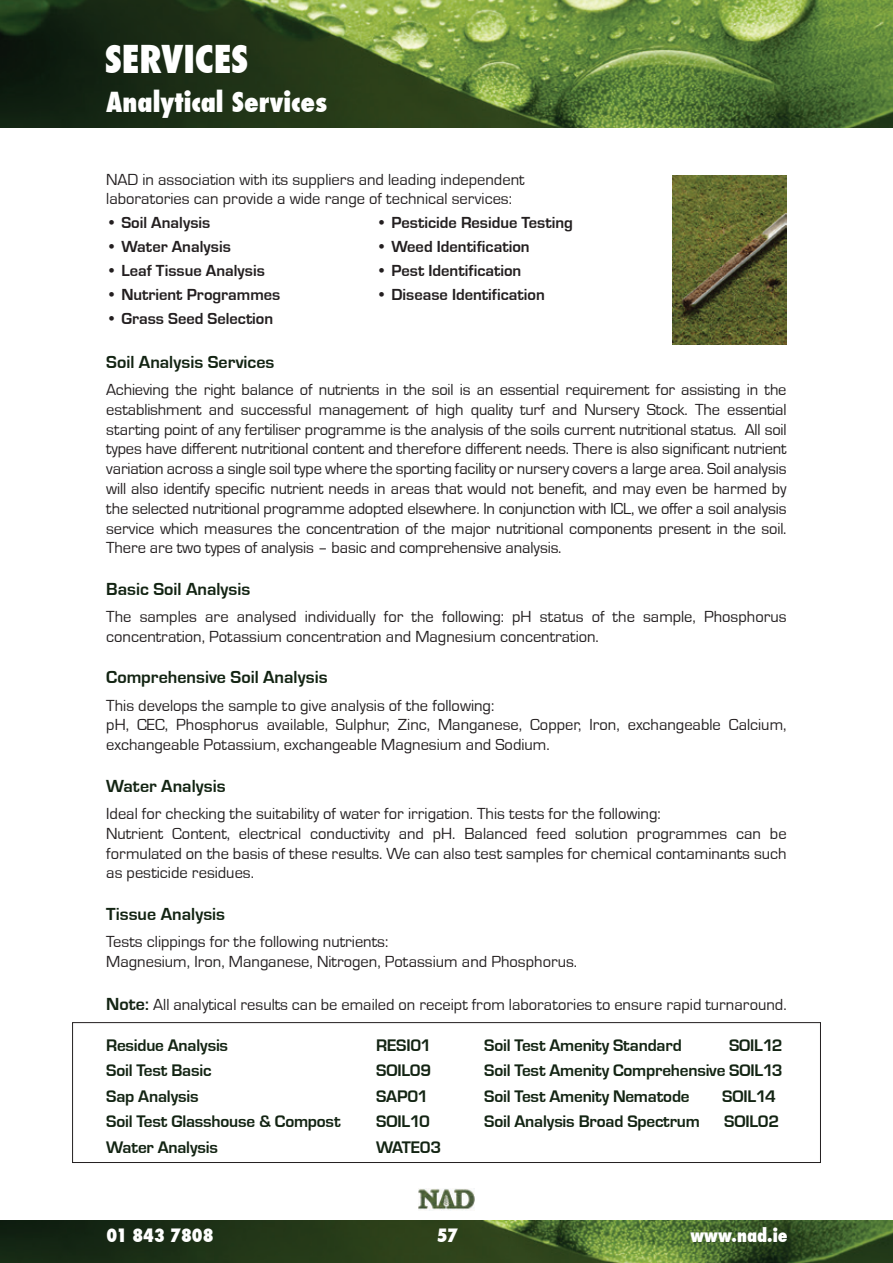
<style>
.page{position:relative;width:893px;height:1263px;background:#fff}
.page>*{position:absolute;margin:0;border:0;box-sizing:border-box;transform-origin:0 0}
.t1{font:800 condensed 37.5px "Futura";color:#fff}
.t2{font:800 condensed 27px "Futura";color:#fff}
.t3{font:700 18px "Eurostile T";color:#132413}
.t4{font:800 condensed 18px "Futura";color:#fff}
.t5{font:700 17.25px "Eurostile T";letter-spacing:-.01em;color:#132413}
.t6{font:16.5px/19.8px "Eurostile T";color:#231f20;text-align:justify}
.t7{font:700 16.5px "Eurostile T";color:#231f20}
.s1{font-weight:700;font-size:18px;color:#132413}
</style>
<div class="page">
<img style="left:0;top:1221px;width:893px;height:42px">
<img style="left:0;top:0;width:893px;height:128px">
<img style="left:673px;top:176px;width:113px;height:169px">
<img style="left:418px;top:1188px;width:56px;height:23px">
<div style="left:72px;top:1022px;width:749px;height:141px;border:1px solid #231f20"></div>
<p class="t1" style="left:105px;top:34px;width:145px">SERVICES</p>
<p class="t2" style="left:106px;top:83px;width:222px">Analytical Services</p>
<p class="t6" style="left:106px;top:170px;width:420px">NAD in association with its suppliers and leading independent</p>
<p class="t6" style="left:106px;top:189px;width:407px">laboratories can provide a wide range of technical services:</p>
<p class="t7" style="left:106px;top:214px;width:106px">• Soil Analysis</p>
<p class="t7" style="left:376px;top:214px;width:198px">• Pesticide Residue Testing</p>
<p class="t7" style="left:106px;top:238px;width:126px">• Water Analysis</p>
<p class="t7" style="left:376px;top:238px;width:155px">• Weed Identification</p>
<p class="t7" style="left:106px;top:262px;width:160px">• Leaf Tissue Analysis</p>
<p class="t7" style="left:376px;top:262px;width:147px">• Pest Identification</p>
<p class="t7" style="left:106px;top:286px;width:176px">• Nutrient Programmes</p>
<p class="t7" style="left:376px;top:286px;width:170px">• Disease Identification</p>
<p class="t7" style="left:106px;top:310px;width:169px">• Grass Seed Selection</p>
<p class="t3" style="left:106px;top:352px;width:170px">Soil Analysis Services</p>
<p class="t6" style="left:106px;top:380px;width:682px">Achieving the right balance of nutrients in the soil is an essential requirement for assisting in the establishment and successful management of high quality turf and Nursery Stock. The essential starting point of any fertiliser programme is the analysis of the soils current nutritional status. All soil types have different nutritional content and therefore different needs. There is also significant nutrient variation across a single soil type where the sporting facility or nursery covers a large area. Soil analysis will also identify specific nutrient needs in areas that would not benefit, and may even be harmed by the selected nutritional programme adopted elsewhere. In conjunction with ICL, we offer a soil analysis service which measures the concentration of the major nutritional components present in the soil.<br>There are two types of analysis – basic and comprehensive analysis.</p>
<p class="t3" style="left:106px;top:579px;width:146px">Basic Soil Analysis</p>
<p class="t6" style="left:106px;top:607px;width:682px">The samples are analysed individually for the following: pH status of the sample, Phosphorus concentration, Potassium concentration and Magnesium concentration.</p>
<p class="t3" style="left:106px;top:667px;width:223px">Comprehensive Soil Analysis</p>
<p class="t6" style="left:106px;top:696px;width:390px">This develops the sample to give analysis of the following:</p>
<p class="t6" style="left:106px;top:715px;width:682px">pH, CEC, Phosphorus available, Sulphur, Zinc, Manganese, Copper, Iron, exchangeable Calcium, exchangeable Potassium, exchangeable Magnesium and Sodium.</p>
<p class="t3" style="left:106px;top:776px;width:121px">Water Analysis</p>
<p class="t6" style="left:106px;top:804px;width:556px">Ideal for checking the suitability of water for irrigation. This tests for the following:</p>
<p class="t6" style="left:106px;top:824px;width:682px">Nutrient Content, electrical conductivity and pH. Balanced feed solution programmes can be formulated on the basis of these results. We can also test samples for chemical contaminants such as pesticide residues.</p>
<p class="t3" style="left:106px;top:904px;width:120px">Tissue Analysis</p>
<p class="t6" style="left:106px;top:932px;width:283px">Tests clippings for the following nutrients:</p>
<p class="t6" style="left:106px;top:952px;width:472px">Magnesium, Iron, Manganese, Nitrogen, Potassium and Phosphorus.</p>
<p class="t6" style="left:106px;top:995px;width:682px"><span class="s1">Note:</span> All analytical results can be emailed on receipt from laboratories to ensure rapid turnaround.</p>
<p class="t5" style="left:106px;top:1035px;width:123px">Residue Analysis</p>
<p class="t5" style="left:376px;top:1035px;width:57px">RESI01</p>
<p class="t5" style="left:484px;top:1035px;width:199px">Soil Test Amenity Standard</p>
<p class="t5" style="left:729px;top:1035px;width:55px">SOIL12</p>
<p class="t5" style="left:106px;top:1061px;width:107px">Soil Test Basic</p>
<p class="t5" style="left:376px;top:1061px;width:57px">SOIL09</p>
<p class="t5" style="left:484px;top:1061px;width:300px">Soil Test Amenity Comprehensive SOIL13</p>
<p class="t5" style="left:106px;top:1086px;width:94px">Sap Analysis</p>
<p class="t5" style="left:376px;top:1086px;width:54px">SAP01</p>
<p class="t5" style="left:484px;top:1086px;width:207px">Soil Test Amenity Nematode</p>
<p class="t5" style="left:722px;top:1086px;width:55px">SOIL14</p>
<p class="t5" style="left:106px;top:1112px;width:236px">Soil Test Glasshouse &amp; Compost</p>
<p class="t5" style="left:376px;top:1112px;width:55px">SOIL10</p>
<p class="t5" style="left:484px;top:1112px;width:217px">Soil Analysis Broad Spectrum</p>
<p class="t5" style="left:724px;top:1112px;width:57px">SOIL02</p>
<p class="t5" style="left:106px;top:1137px;width:113px">Water Analysis</p>
<p class="t5" style="left:376px;top:1137px;width:66px">WATE03</p>
<p class="t4" style="left:107px;top:1223px;width:109px">01 843 7808</p>
<p class="t4" style="left:437px;top:1223px;width:23px">57</p>
<p class="t4" style="left:690px;top:1223px;width:99px">www.nad.ie</p>
</div>
